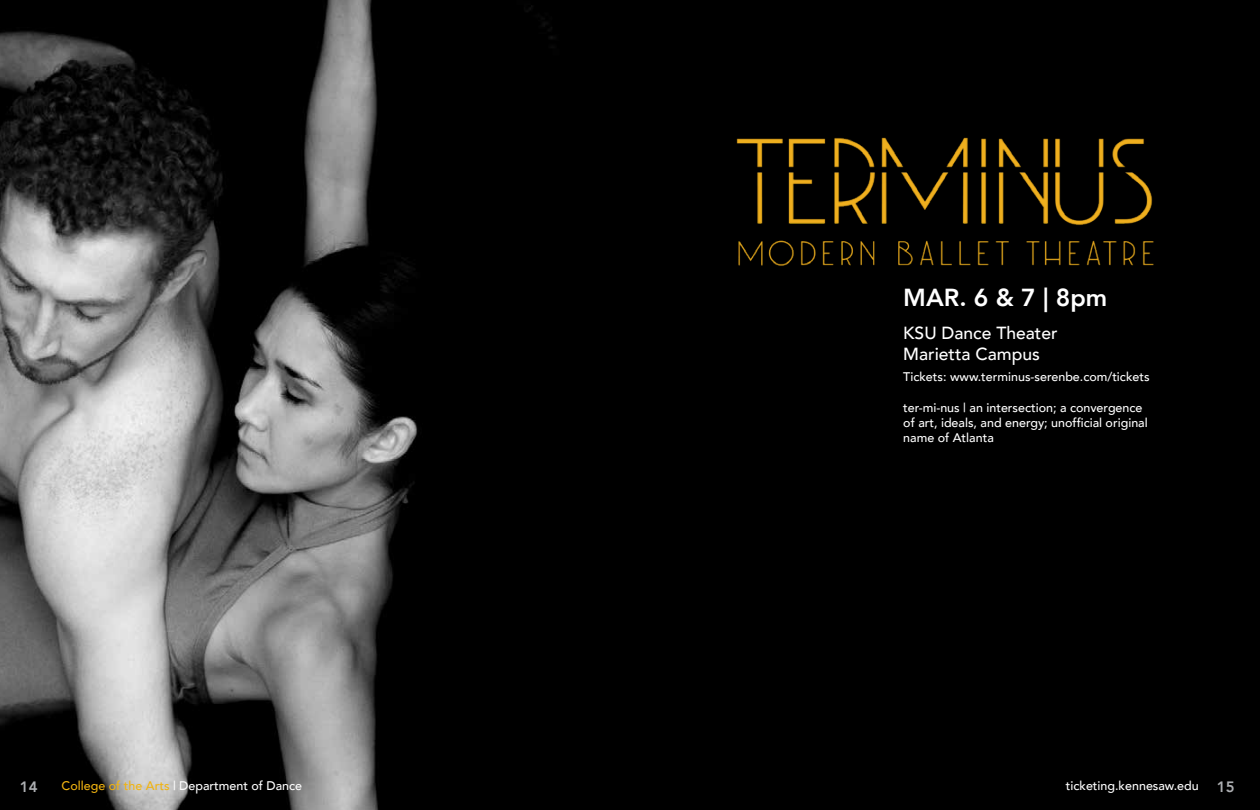
<style>
.page{position:relative;width:1260px;height:810px;background:#000}
.page>*{position:absolute;margin:0;border:0;box-sizing:border-box;transform-origin:0 0}
.t1{font:800 24.62px "Avenir";color:#fff}
.t2{font:500 17.5px/21px "Avenir";color:#fff}
.t3{font:800 15px "Avenir";color:#adafb2}
.t4{font:500 12.5px/15px "Avenir";color:#fff}
.s1{color:#f0b311}
.s2{font-weight:800;font-size:15px;color:#adafb2}
</style>
<div class="page">
<img style="left:0;top:0;width:554px;height:810px">
<img style="left:736px;top:137px;width:418px;height:129px">
<h1 class="t1" style="left:903px;top:279px;width:206px">MAR. 6 &amp; 7 | 8pm</h1>
<h2 class="t2" style="left:903px;top:321px;width:156px">KSU Dance Theater<br>Marietta Campus</h2>
<p class="t4" style="left:903px;top:368px;width:248px">Tickets: www.terminus-serenbe.com/tickets</p>
<p class="t4" style="left:903px;top:400px;width:246px">ter-mi-nus | an intersection; a convergence of art, ideals, and energy; unofficial original name of Atlanta</p>
<p class="t3" style="left:20px;top:776px;width:19px">14</p>
<p class="t4" style="left:62px;top:777px;width:242px"><span class="s1">College of the Arts</span> | Department of Dance</p>
<p class="t4" style="left:1066px;top:777px;width:170px">ticketing.kennesaw.edu <span class="s2">15</span></p>
</div>
